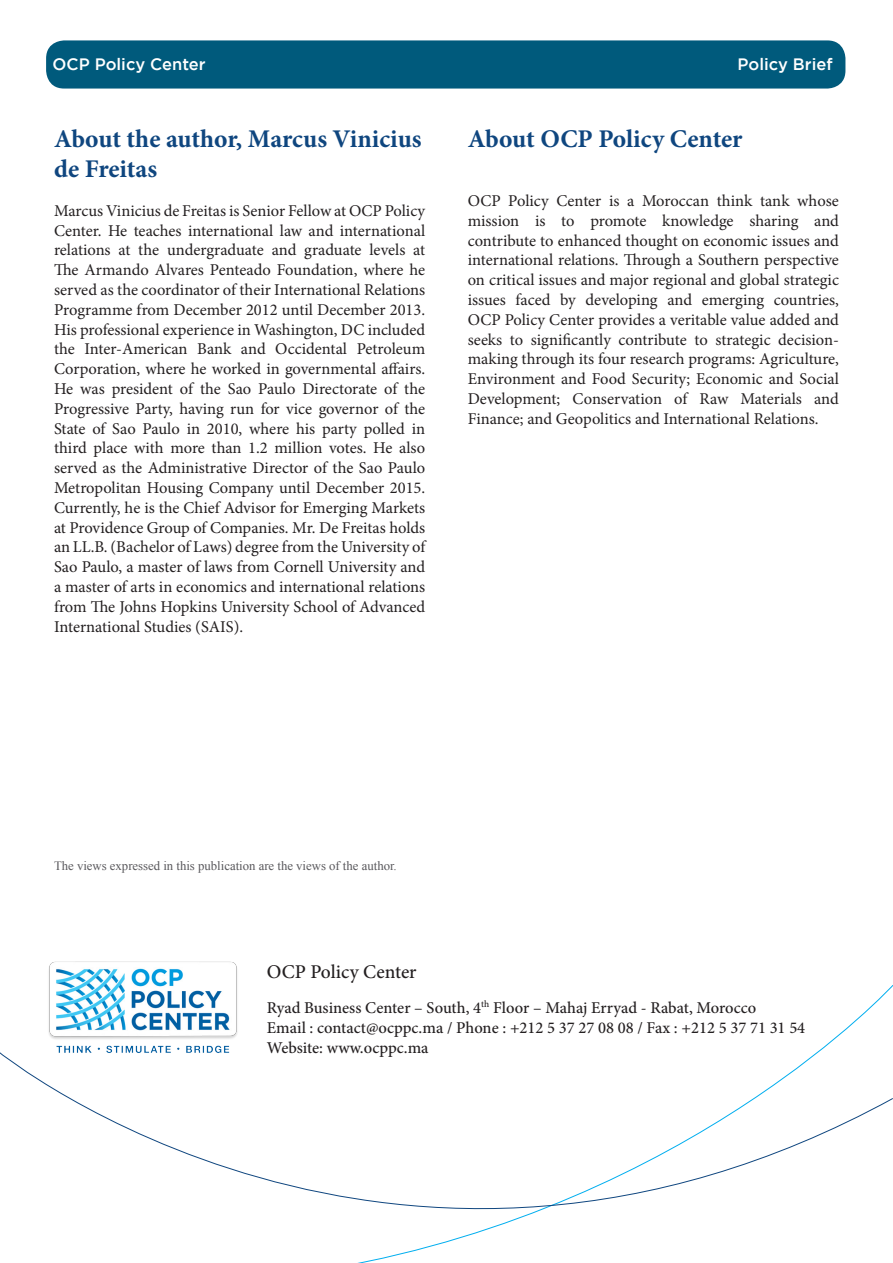
<style>
.page{position:relative;width:893px;height:1263px;background:#fff}
.page>*{position:absolute;margin:0;border:0;box-sizing:border-box;transform-origin:0 0}
.Titre{font:700 25.5px/30.6px "Minion Pro";letter-spacing:-.005em;color:#0f467f}
.t1{font:500 19.5px "Minion Pro";color:#231f20}
.Texte{font:16.5px/19.8px "Minion Pro";letter-spacing:-.005em;color:#231f20;text-align:justify}
.t2{font:500 16.5px "Minion Pro";color:#231f20}
.Format_libre{font:500 16.5px "Gotham";color:#fff}
.t3{font:12.75px "Times New Roman";color:#59585c}
</style>
<div class="page">
<svg style="left:73px;top:1052px;width:820px;height:211px"></svg>
<img style="left:0;top:961px;width:292px;height:140px">
<div style="left:46px;top:40px;width:799px;height:49px;background:#005a7c;border-radius:18px"></div>
<p class="Format_libre" style="left:53px;top:55px;width:155px">OCP Policy Center</p>
<p class="Format_libre" style="left:738px;top:55px;width:96px">Policy Brief</p>
<p class="Titre" style="left:54px;top:123px;width:369px">About the author, Marcus Vinicius de Freitas</p>
<p class="Texte" style="left:54px;top:201px;width:373px">Marcus Vinicius de Freitas is Senior Fellow at OCP Policy Center. He teaches international law and international relations at the undergraduate and graduate levels at The Armando Alvares Penteado Foundation, where he served as the coordinator of their International Relations Programme from December 2012 until December 2013.<br>His professional experience in Washington, DC included the Inter-American Bank and Occidental Petroleum Corporation, where he worked in governmental affairs.<br>He was president of the Sao Paulo Directorate of the Progressive Party, having run for vice governor of the State of Sao Paulo in 2010, where his party polled in third place with more than 1.2 million votes. He also served as the Administrative Director of the Sao Paulo Metropolitan Housing Company until December 2015.<br>Currently, he is the Chief Advisor for Emerging Markets at Providence Group of Companies. Mr. De Freitas holds an LL.B. (Bachelor of Laws) degree from the University of Sao Paulo, a master of laws from Cornell University and a master of arts in economics and international relations from The Johns Hopkins University School of Advanced International Studies (SAIS).</p>
<p class="Titre" style="left:468px;top:123px;width:276px">About OCP Policy Center</p>
<p class="Texte" style="left:468px;top:191px;width:373px">OCP Policy Center is a Moroccan think tank whose mission is to promote knowledge sharing and contribute to enhanced thought on economic issues and international relations. Through a Southern perspective on critical issues and major regional and global strategic issues faced by developing and emerging countries, OCP Policy Center provides a veritable value added and seeks to significantly contribute to strategic decision&shy;making through its four research programs: Agriculture, Environment and Food Security; Economic and Social Development; Conservation of Raw Materials and Finance; and Geopolitics and International Relations.</p>
<p class="t3" style="left:54px;top:857px;width:344px">The views expressed in this publication are the views of the author.</p>
<p class="t1" style="left:267px;top:958px;width:151px">OCP Policy Center</p>
<p class="t2" style="left:267px;top:996px;width:491px">Ryad Business Center – South, 4<sup>th</sup> Floor – Mahaj Erryad - Rabat, Morocco</p>
<p class="t2" style="left:267px;top:1016px;width:540px">Email : contact@ocppc.ma / Phone : +212 5 37 27 08 08 / Fax : +212 5 37 71 31 54</p>
<p class="t2" style="left:267px;top:1036px;width:163px">Website: www.ocppc.ma</p>
</div>
